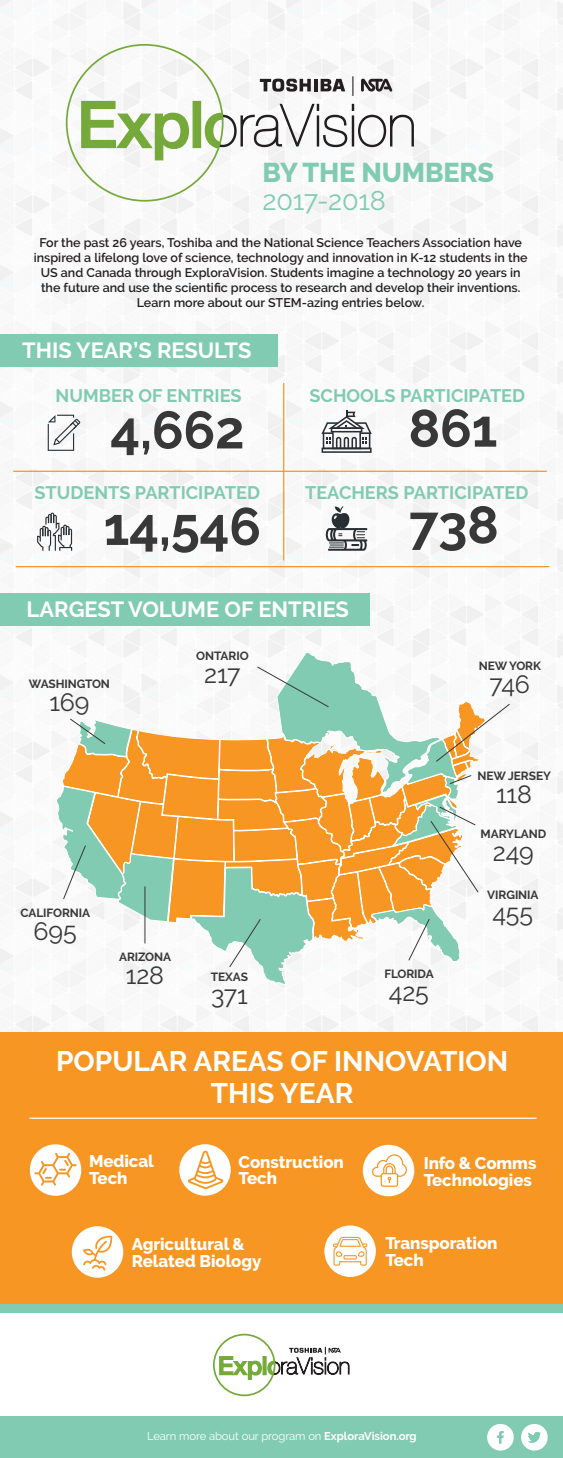
<style>
.page{position:relative;width:563px;height:1458px;background:#fff}
.page>*{position:absolute;margin:0;border:0;box-sizing:border-box;transform-origin:0 0}
.t1{font:700 52.5px/96.6px "Raleway";letter-spacing:-.005em;color:#373837}
.t2{font:700 28.12px/31.4px "Raleway";color:#fff;text-align:center}
.t3{font:800 27.06px "Raleway";letter-spacing:-.005em;color:#80cbb2}
.t4{font:27.06px "Raleway";letter-spacing:-.005em;color:#80cbb2}
.t5{font:25px "Raleway";letter-spacing:-.005em;color:#373837}
.t6{font:700 21.88px "Raleway";color:#fff}
.t7{font:700 18.12px "Raleway";color:#80cbb2}
.t8{font:800 16.88px/16.9px "Raleway";letter-spacing:-.005em;color:#fff}
.t9{font:600 12.5px/15px "Raleway";color:#231f20;text-align:center}
.t10{font:700 11.88px "Raleway";letter-spacing:-.005em;color:#373837}
.t11{font:11.25px "Raleway";letter-spacing:-.005em;color:#fff}
.s1{font-weight:700}
</style>
<div class="page">
<img style="left:0;top:0;width:562px;height:1032px">
<div style="left:0;top:334px;width:277px;height:32px;background:#80cbb2"></div>
<div style="left:0;top:1032px;width:562px;height:271px;background:#f79622"></div>
<div style="left:0;top:1303px;width:562px;height:9px;background:#80cbb2"></div>
<hr style="left:29px;top:1117px;width:507px;height:1px;background:#fff">
<div style="left:30px;top:1144px;width:51px;height:51px;background:#fff;border-radius:50%"></div>
<svg style="left:34px;top:1152px;width:43px;height:33px"></svg>
<div style="left:72px;top:1226px;width:51px;height:51px;background:#fff;border-radius:50%"></div>
<div style="left:179px;top:1144px;width:52px;height:51px;background:#fff;border-radius:50%"></div>
<div style="left:362px;top:1144px;width:52px;height:52px;background:#fff;border-radius:50%"></div>
<div style="left:324px;top:1225px;width:52px;height:51px;background:#fff;border-radius:50%"></div>
<svg style="left:188px;top:1150px;width:35px;height:39px"></svg>
<svg style="left:83px;top:1235px;width:30px;height:35px"></svg>
<svg style="left:372px;top:1154px;width:35px;height:32px"></svg>
<div style="left:0;top:1415px;width:562px;height:42px;background:#80cbb2"></div>
<svg style="left:487px;top:1424px;width:27px;height:26px"></svg>
<svg style="left:521px;top:1424px;width:27px;height:26px"></svg>
<svg style="left:333px;top:1236px;width:34px;height:29px"></svg>
<hr style="left:283px;top:383px;width:1px;height:177px;background:#f79622">
<hr style="left:13px;top:470px;width:533px;height:2px;background:#f79622">
<hr style="left:16px;top:566px;width:533px;height:1px;background:#f79622">
<svg style="left:321px;top:410px;width:50px;height:43px"></svg>
<svg style="left:37px;top:512px;width:35px;height:38px"></svg>
<svg style="left:48px;top:414px;width:32px;height:37px"></svg>
<svg style="left:324px;top:506px;width:43px;height:44px"></svg>
<svg style="left:54px;top:700px;width:137px;height:286px"></svg>
<div style="left:0;top:593px;width:369px;height:32px;background:#80cbb2"></div>
<svg style="left:69px;top:718px;width:63px;height:55px"></svg>
<svg style="left:191px;top:651px;width:319px;height:341px"></svg>
<svg style="left:54px;top:785px;width:120px;height:137px"></svg>
<hr style="left:145px;top:886px;width:1px;height:57px;background:#373837">
<div style="left:213px;top:1333px;width:62px;height:63px;border:2px solid #75aa3a;border-radius:50%"></div>
<svg style="left:218px;top:1346px;width:132px;height:34px"></svg>
<svg style="left:361px;top:79px;width:31px;height:14px"></svg>
<svg style="left:80px;top:100px;width:109px;height:61px"></svg>
<div style="left:192px;top:101px;width:9px;height:47px;background:#75aa3a;border:1px solid #75aa3a"></div>
<svg style="left:204px;top:103px;width:210px;height:46px"></svg>
<svg style="left:260px;top:78px;width:85px;height:14px"></svg>
<svg style="left:352px;top:76px;width:1px;height:20px"></svg>
<h3 class="t3" style="left:262px;top:157px;width:233px">BY THE NUMBERS</h3>
<h3 class="t4" style="left:262px;top:184px;width:125px">2017-2018</h3>
<p class="t9" style="left:34px;top:235px;width:495px">For the past 26 years, Toshiba and the National Science Teachers Association have inspired a lifelong love of science, technology and innovation in K-12 students in the US and Canada through ExploraVision. Students imagine a technology 20 years in the future and use the scientific process to research and develop their inventions.<br>Learn more about our STEM-azing entries below.</p>
<h3 class="t6" style="left:22px;top:338px;width:231px">THIS YEAR’S RESULTS</h3>
<h3 class="t7" style="left:56px;top:385px;width:187px">NUMBER OF ENTRIES</h3>
<h1 class="t1" style="left:110px;top:382px;width:136px">4,662</h1>
<h3 class="t7" style="left:35px;top:482px;width:227px">STUDENTS PARTICIPATED</h3>
<h1 class="t1" style="left:103px;top:478px;width:159px">14,546</h1>
<h3 class="t7" style="left:309px;top:385px;width:217px">SCHOOLS PARTICIPATED</h3>
<h1 class="t1" style="left:408px;top:380px;width:92px">861<br>738</h1>
<h3 class="t7" style="left:305px;top:482px;width:225px">TEACHERS PARTICIPATED</h3>
<h3 class="t6" style="left:27px;top:597px;width:323px">LARGEST VOLUME OF ENTRIES</h3>
<p class="t10" style="left:196px;top:648px;width:54px">ONTARIO</p>
<p class="t10" style="left:29px;top:676px;width:82px">WASHINGTON</p>
<h3 class="t5" style="left:204px;top:659px;width:38px">217</h3>
<h3 class="t5" style="left:49px;top:687px;width:42px">169</h3>
<p class="t10" style="left:20px;top:906px;width:71px">CALIFORNIA</p>
<h3 class="t5" style="left:34px;top:916px;width:45px">695</h3>
<p class="t10" style="left:119px;top:949px;width:54px">ARIZONA</p>
<h3 class="t5" style="left:126px;top:960px;width:40px">128</h3>
<p class="t10" style="left:211px;top:970px;width:39px">TEXAS</p>
<h3 class="t5" style="left:211px;top:980px;width:38px">371</h3>
<p class="t10" style="left:384px;top:967px;width:51px">FLORIDA</p>
<h3 class="t5" style="left:388px;top:978px;width:41px">425</h3>
<p class="t10" style="left:478px;top:658px;width:64px">NEW YORK</p>
<h3 class="t5" style="left:489px;top:669px;width:42px">746</h3>
<p class="t10" style="left:477px;top:769px;width:75px">NEW JERSEY</p>
<h3 class="t5" style="left:496px;top:779px;width:37px">118</h3>
<p class="t10" style="left:480px;top:827px;width:67px">MARYLAND</p>
<h3 class="t5" style="left:492px;top:838px;width:43px">249</h3>
<p class="t10" style="left:487px;top:887px;width:53px">VIRGINIA</p>
<h3 class="t5" style="left:492px;top:898px;width:42px">455</h3>
<h2 class="t2" style="left:56px;top:1045px;width:453px">POPULAR AREAS OF INNOVATION<br>THIS YEAR</h2>
<h3 class="t8" style="left:89px;top:1153px;width:66px">Medical<br>Tech</h3>
<h3 class="t8" style="left:238px;top:1153px;width:107px">Construction<br>Tech</h3>
<h3 class="t8" style="left:423px;top:1154px;width:114px">Info &amp; Comms<br>Technologies</h3>
<h3 class="t8" style="left:132px;top:1235px;width:131px">Agricultural &amp;<br>Related Biology</h3>
<h3 class="t8" style="left:385px;top:1234px;width:114px">Transporation<br>Tech</h3>
<p class="t11" style="left:147px;top:1429px;width:271px">Learn more about our program on <span class="s1">ExploraVision.org</span></p>
</div>
